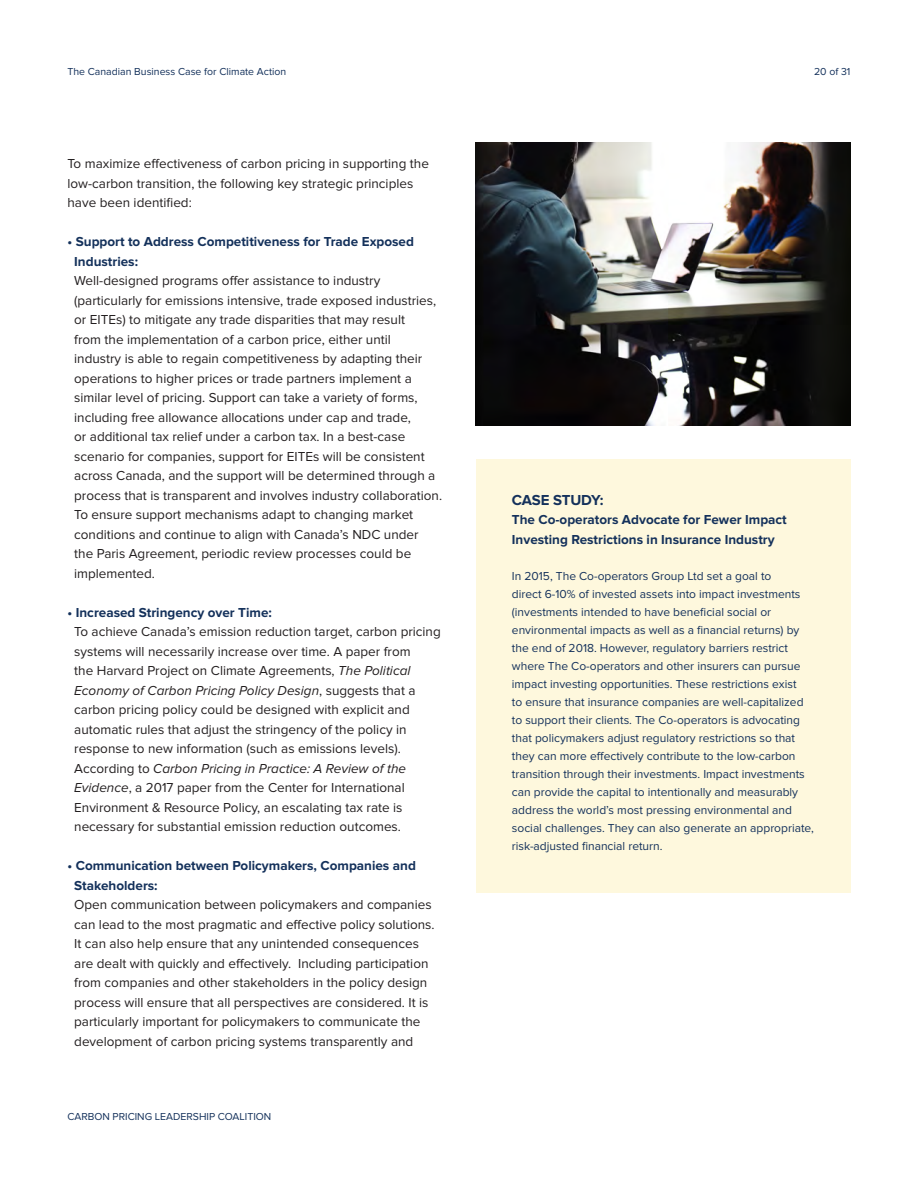
<style>
.page{position:relative;width:918px;height:1188px;background:#fff}
.page>*{position:absolute;margin:0;border:0;box-sizing:border-box;transform-origin:0 0}
.t1{font:700 15px "Proxima Nova";letter-spacing:-.015em;color:#14315b}
.body_header{font:13.5px/19.5px "Proxima Nova";color:#231f20}
.body{font:13.5px/19.5px "Proxima Nova";color:#231f20}
.body_header-2{font:700 13.5px/19.5px "Proxima Nova";color:#14315b}
.body_-_case_study{font:12px/18px "Proxima Nova";color:#14315b}
.t2{font:10.5px "Proxima Nova";color:#14315b}
.s1{font-weight:700;color:#14315b}
.s2{font-style:italic}
</style>
<div class="page">
<div style="left:476px;top:459px;width:374px;height:433px;background:#fef8dd"></div>
<img style="left:476px;top:142px;width:374px;height:283px">
<p class="t2" style="left:68px;top:65px;width:220px">The Canadian Business Case for Climate Action</p>
<p class="t2" style="left:814px;top:66px;width:38px">20 of 31</p>
<p class="body" style="left:68px;top:154px;width:363px">To maximize effectiveness of carbon pricing in supporting the low-carbon transition, the following key strategic principles have been identified:</p>
<p class="body_header" style="left:74px;top:232px;width:369px;text-indent:-7px"><span class="s1">• Support to Address Competitiveness for Trade Exposed Industries:<br></span>Well-designed programs offer assistance to industry (particularly for emissions intensive, trade exposed industries, or EITEs) to mitigate any trade disparities that may result<br>from the implementation of a carbon price, either until<br>industry is able to regain competitiveness by adapting their operations to higher prices or trade partners implement a similar level of pricing. Support can take a variety of forms, including free allowance allocations under cap and trade,<br>or additional tax relief under a carbon tax. In a best-case scenario for companies, support for EITEs will be consistent across Canada, and the support will be determined through a process that is transparent and involves industry collaboration.<br>To ensure support mechanisms adapt to changing market conditions and continue to align with Canada’s NDC under<br>the Paris Agreement, periodic review processes could be implemented.</p>
<p class="body_header" style="left:74px;top:603px;width:368px;text-indent:-7px"><span class="s1">• Increased Stringency over Time:<br></span>To achieve Canada’s emission reduction target, carbon pricing systems will necessarily increase over time. A paper from<br>the Harvard Project on Climate Agreements, <span class="s2">The Political Economy of Carbon Pricing Policy Design</span>, suggests that a carbon pricing policy could be designed with explicit and automatic rules that adjust the stringency of the policy in response to new information (such as emissions levels).<br>According to <span class="s2">Carbon Pricing in Practice: A Review of the Evidence</span>, a 2017 paper from the Center for International Environment &amp; Resource Policy, an escalating tax rate is necessary for substantial emission reduction outcomes.</p>
<p class="body_header" style="left:74px;top:856px;width:362px;text-indent:-7px"><span class="s1">• Communication between Policymakers, Companies and Stakeholders:<br></span>Open communication between policymakers and companies can lead to the most pragmatic and effective policy solutions.<br>It can also help ensure that any unintended consequences are dealt with quickly and effectively. Including participation from companies and other stakeholders in the policy design process will ensure that all perspectives are considered. It is particularly important for policymakers to communicate the development of carbon pricing systems transparently and</p>
<p class="t2" style="left:68px;top:1111px;width:205px">CARBON PRICING LEADERSHIP COALITION</p>
<p class="t1" style="left:512px;top:491px;width:93px">CASE STUDY:</p>
<p class="body_header-2" style="left:512px;top:510px;width:276px">The Co-operators Advocate for Fewer Impact<br>Investing Restrictions in Insurance Industry</p>
<p class="body_-_case_study" style="left:512px;top:567px;width:304px">In 2015, The Co-operators Group Ltd set a goal to<br>direct 6-10% of invested assets into impact investments (investments intended to have beneficial social or environmental impacts as well as a financial returns) by the end of 2018. However, regulatory barriers restrict where The Co-operators and other insurers can pursue impact investing opportunities. These restrictions exist<br>to ensure that insurance companies are well-capitalized to support their clients. The Co-operators is advocating that policymakers adjust regulatory restrictions so that they can more effectively contribute to the low-carbon transition through their investments. Impact investments can provide the capital to intentionally and measurably address the world’s most pressing environmental and social challenges. They can also generate an appropriate, risk-adjusted financial return.</p>
</div>
